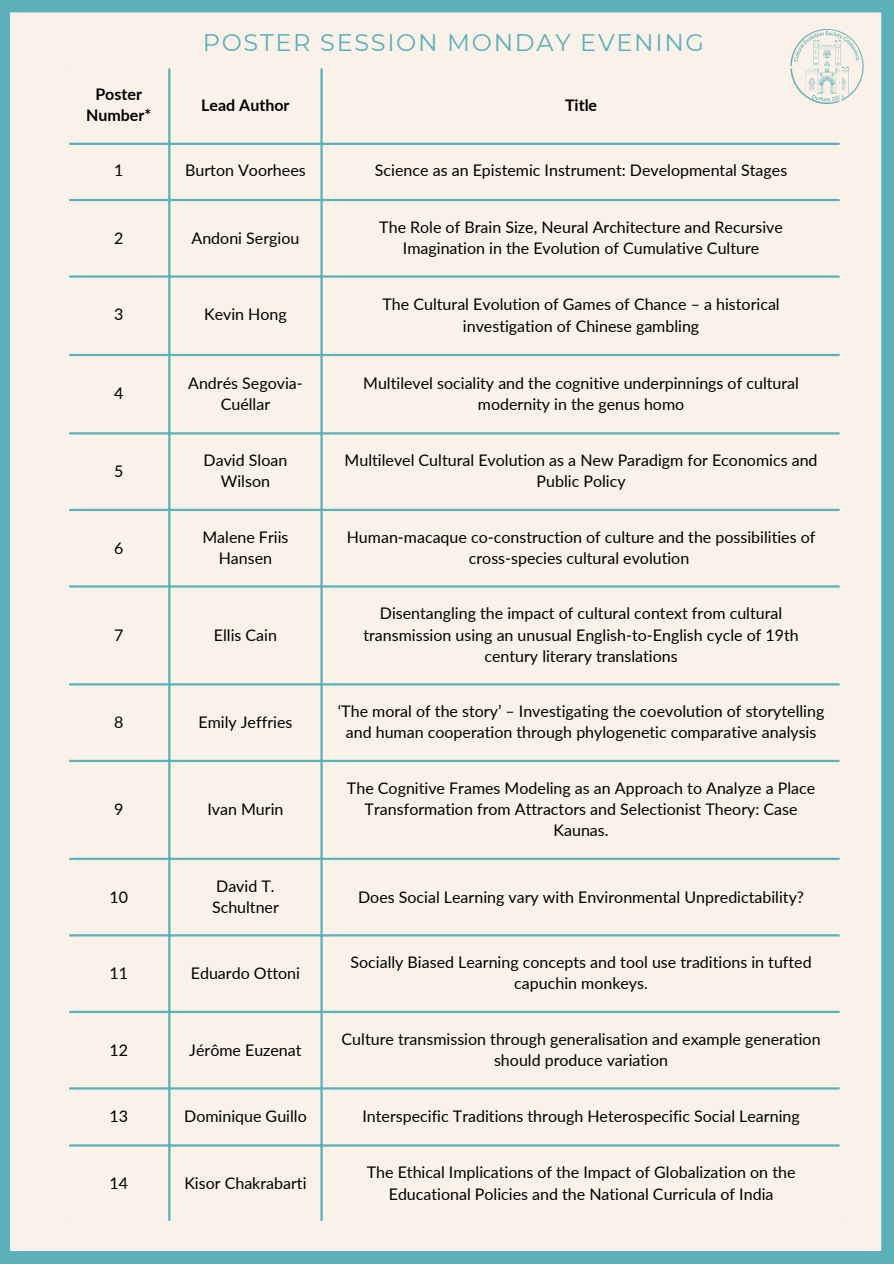
<style>
.page{position:relative;width:894px;height:1264px;background:#fff}
.page>*{position:absolute;margin:0;border:0;box-sizing:border-box;transform-origin:0 0}
.t1{font:24px "Montserrat";letter-spacing:.07em;color:#5bb0b9}
.t2{font:16.05px/21.3px "Lato";color:#000;text-align:center}
.t3{font:700 16.05px/21.3px "Lato";color:#000;text-align:center}
</style>
<div class="page">
<div style="left:0;top:0;width:893px;height:1263px;background:#faf2e9"></div>
<img style="left:789px;top:29px;width:75px;height:74px">
<hr style="left:67px;top:68px;width:2px;height:1152px;background:#faf2e9">
<hr style="left:839px;top:68px;width:2px;height:1152px;background:#faf2e9">
<hr style="left:67px;top:66px;width:774px;height:2px;background:#faf2e9">
<hr style="left:67px;top:1220px;width:774px;height:3px;background:#faf2e9">
<hr style="left:168px;top:68px;width:2px;height:1152px;background:#5bb0b9">
<hr style="left:320px;top:68px;width:2px;height:1152px;background:#5bb0b9">
<hr style="left:69px;top:143px;width:770px;height:2px;background:#5bb0b9">
<hr style="left:69px;top:199px;width:770px;height:2px;background:#5bb0b9">
<hr style="left:69px;top:275px;width:770px;height:3px;background:#5bb0b9">
<hr style="left:69px;top:354px;width:770px;height:2px;background:#5bb0b9">
<hr style="left:69px;top:432px;width:770px;height:2px;background:#5bb0b9">
<hr style="left:69px;top:509px;width:770px;height:2px;background:#5bb0b9">
<hr style="left:69px;top:585px;width:770px;height:2px;background:#5bb0b9">
<hr style="left:69px;top:683px;width:770px;height:2px;background:#5bb0b9">
<hr style="left:69px;top:759px;width:770px;height:3px;background:#5bb0b9">
<hr style="left:69px;top:857px;width:770px;height:3px;background:#5bb0b9">
<hr style="left:69px;top:934px;width:770px;height:2px;background:#5bb0b9">
<hr style="left:69px;top:1010px;width:770px;height:3px;background:#5bb0b9">
<hr style="left:69px;top:1087px;width:770px;height:2px;background:#5bb0b9">
<hr style="left:69px;top:1144px;width:770px;height:2px;background:#5bb0b9">
<h1 class="t1" style="left:203px;top:27px;width:502px">POSTER SESSION MONDAY EVENING</h1>
<p class="t3" style="left:86px;top:83px;width:67px">Poster<br>Number*</p>
<p class="t3" style="left:201px;top:94px;width:90px">Lead Author</p>
<p class="t3" style="left:565px;top:94px;width:34px">Title</p>
<p class="t2" style="left:114px;top:160px;width:11px">1</p>
<p class="t2" style="left:185px;top:160px;width:122px">Burton Voorhees</p>
<p class="t2" style="left:375px;top:160px;width:413px">Science as an Epistemic Instrument: Developmental Stages</p>
<p class="t2" style="left:114px;top:227px;width:11px">2</p>
<p class="t2" style="left:191px;top:227px;width:109px">Andoni Sergiou</p>
<p class="t2" style="left:379px;top:216px;width:405px">The Role of Brain Size, Neural Architecture and Recursive<br>Imagination in the Evolution of Cumulative Culture</p>
<p class="t2" style="left:114px;top:303px;width:11px">3</p>
<p class="t2" style="left:204px;top:303px;width:84px">Kevin Hong</p>
<p class="t2" style="left:382px;top:293px;width:398px">The Cultural Evolution of Games of Chance – a historical investigation of Chinese gambling</p>
<p class="t2" style="left:114px;top:382px;width:11px">4</p>
<p class="t2" style="left:188px;top:372px;width:116px">Andrés Segovia-<br>Cuéllar</p>
<p class="t2" style="left:363px;top:372px;width:437px">Multilevel sociality and the cognitive underpinnings of cultural modernity in the genus homo</p>
<p class="t2" style="left:114px;top:460px;width:11px">5</p>
<p class="t2" style="left:203px;top:449px;width:85px">David Sloan<br>Wilson</p>
<p class="t2" style="left:344px;top:449px;width:474px">Multilevel Cultural Evolution as a New Paradigm for Economics and<br>Public Policy</p>
<p class="t2" style="left:114px;top:537px;width:11px">6</p>
<p class="t2" style="left:202px;top:525px;width:87px">Malene Friis<br>Hansen</p>
<p class="t2" style="left:346px;top:525px;width:470px">Human-macaque co-construction of culture and the possibilities of cross-species cultural evolution</p>
<p class="t2" style="left:114px;top:623px;width:11px">7</p>
<p class="t2" style="left:214px;top:623px;width:65px">Ellis Cain</p>
<p class="t2" style="left:363px;top:602px;width:437px">Disentangling the impact of cultural context from cultural transmission using an unusual English-to-English cycle of 19th century literary translations</p>
<p class="t2" style="left:114px;top:711px;width:11px">8</p>
<p class="t2" style="left:198px;top:711px;width:95px">Emily Jeffries</p>
<p class="t2" style="left:338px;top:700px;width:488px">‘The moral of the story’ – Investigating the coevolution of storytelling and human cooperation through phylogenetic comparative analysis</p>
<p class="t2" style="left:114px;top:798px;width:11px">9</p>
<p class="t2" style="left:207px;top:798px;width:78px">Ivan Murin</p>
<p class="t2" style="left:347px;top:776px;width:469px">The Cognitive Frames Modeling as an Approach to Analyze a Place<br>Transformation from Attractors and Selectionist Theory: Case<br>Kaunas.</p>
<p class="t2" style="left:109px;top:885px;width:20px">10</p>
<p class="t2" style="left:212px;top:874px;width:68px;text-align:left">David T.<br>Schultner</p>
<p class="t2" style="left:358px;top:885px;width:447px">Does Social Learning vary with Environmental Unpredictability?</p>
<p class="t2" style="left:109px;top:962px;width:20px">11</p>
<p class="t2" style="left:191px;top:962px;width:111px">Eduardo Ottoni</p>
<p class="t2" style="left:350px;top:951px;width:462px">Socially Biased Learning concepts and tool use traditions in tufted capuchin monkeys.</p>
<p class="t2" style="left:109px;top:1038px;width:20px">12</p>
<p class="t2" style="left:189px;top:1038px;width:114px">Jérôme Euzenat</p>
<p class="t2" style="left:341px;top:1027px;width:480px">Culture transmission through generalisation and example generation should produce variation</p>
<p class="t2" style="left:109px;top:1105px;width:20px">13</p>
<p class="t2" style="left:184px;top:1105px;width:124px">Dominique Guillo</p>
<p class="t2" style="left:362px;top:1105px;width:439px">Interspecific Traditions through Heterospecific Social Learning</p>
<p class="t2" style="left:109px;top:1172px;width:20px">14</p>
<p class="t2" style="left:184px;top:1172px;width:124px">Kisor Chakrabarti</p>
<p class="t2" style="left:366px;top:1161px;width:430px">The Ethical Implications of the Impact of Globalization on the<br>Educational Policies and the National Curricula of India</p>
</div>
